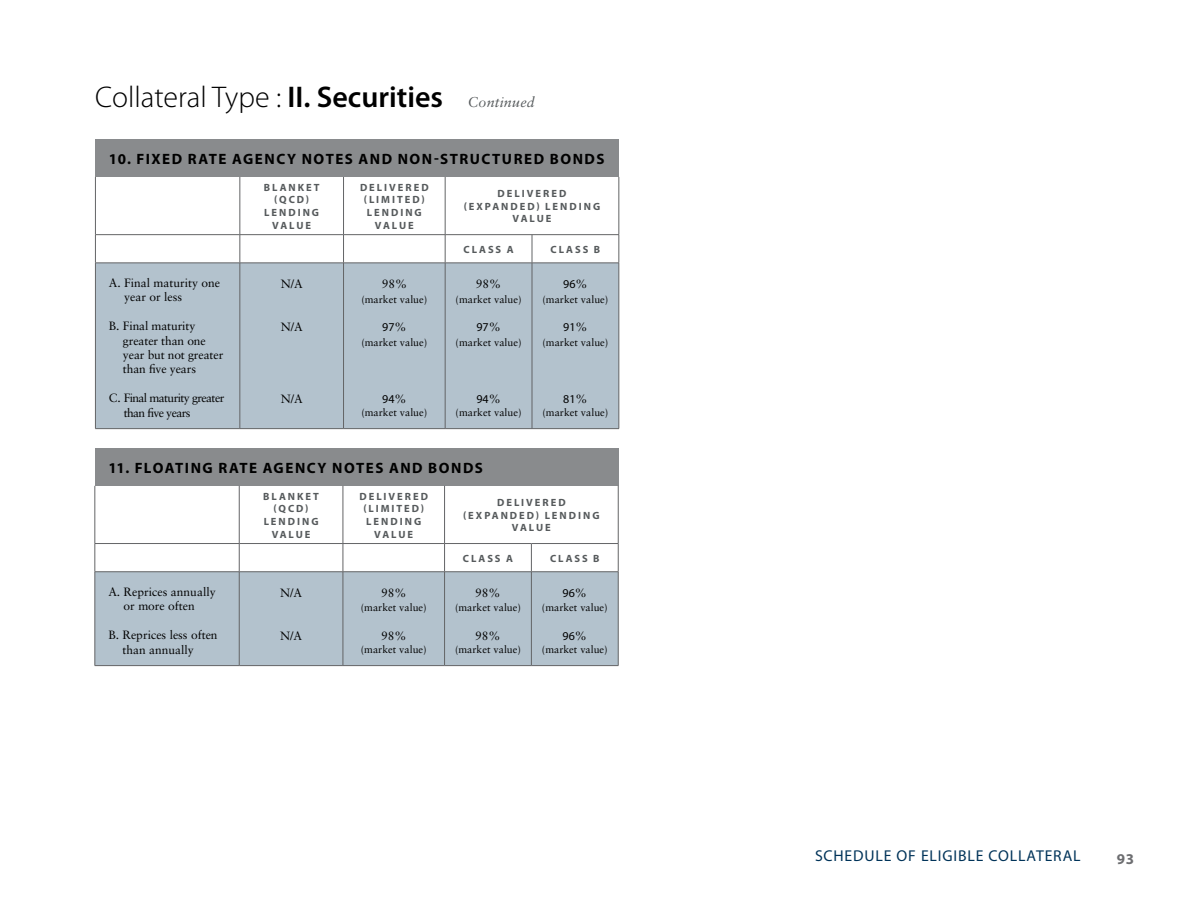
<style>
.page{position:relative;width:1188px;height:918px;background:#fff}
.page>*{position:absolute;margin:0;border:0;box-sizing:border-box;transform-origin:0 0}
.t1{font:300 30px "Myriad Pro";color:#000}
.t2{font:15.75px "Myriad Pro";letter-spacing:.05em;color:#003359}
.t3{font:700 15px "Myriad Pro";letter-spacing:.1em;color:#000}
.t4{font:700 15px "Myriad Pro";color:#6d6e71}
.t5{font:12px/14.4px "Sabon LT Pro";color:#000}
.t6{font:12px/14.4px "Sabon LT Pro";letter-spacing:-.05em;color:#000}
.t7{font:12px "Myriad Pro";color:#000}
.t8{font:10.5px "Sabon LT Pro";color:#000}
.t9{font:700 10.5px/12.6px "Myriad Pro";letter-spacing:.19em;color:#565a5c;text-align:center}
.s1{font-weight:600}
.s2{font-family:"Sabon LT Pro";font-weight:400;font-style:italic;font-size:14.25px;color:#565a5c}
.s3{font-family:"Sabon LT Pro"}
</style>
<div class="page">
<div style="left:95px;top:448px;width:523px;height:38px;background:#898b8d"></div>
<div style="left:96px;top:572px;width:522px;height:93px;background:#b3c2cd"></div>
<hr style="left:95px;top:486px;width:1px;height:57px;background:#636466">
<hr style="left:239px;top:486px;width:1px;height:57px;background:#636466">
<hr style="left:343px;top:486px;width:1px;height:57px;background:#636466">
<hr style="left:444px;top:486px;width:1px;height:57px;background:#636466">
<hr style="left:618px;top:486px;width:1px;height:57px;background:#636466">
<hr style="left:95px;top:543px;width:144px;height:1px;background:#636466">
<svg style="left:95px;top:544px;width:1px;height:27px"></svg>
<hr style="left:239px;top:543px;width:104px;height:1px;background:#636466">
<svg style="left:239px;top:544px;width:1px;height:27px"></svg>
<hr style="left:343px;top:543px;width:102px;height:1px;background:#636466">
<svg style="left:343px;top:544px;width:1px;height:27px"></svg>
<hr style="left:445px;top:543px;width:86px;height:1px;background:#636466">
<svg style="left:444px;top:544px;width:1px;height:27px"></svg>
<hr style="left:531px;top:543px;width:87px;height:1px;background:#636466">
<svg style="left:531px;top:544px;width:1px;height:27px"></svg>
<svg style="left:618px;top:544px;width:1px;height:28px"></svg>
<hr style="left:95px;top:571px;width:144px;height:1px;background:#636466">
<hr style="left:95px;top:572px;width:1px;height:93px;background:#636466">
<hr style="left:239px;top:571px;width:104px;height:1px;background:#636466">
<hr style="left:239px;top:572px;width:1px;height:93px;background:#636466">
<hr style="left:343px;top:571px;width:102px;height:1px;background:#636466">
<hr style="left:343px;top:572px;width:1px;height:93px;background:#636466">
<hr style="left:445px;top:571px;width:86px;height:1px;background:#636466">
<hr style="left:444px;top:572px;width:1px;height:93px;background:#636466">
<hr style="left:531px;top:571px;width:87px;height:1px;background:#636466">
<hr style="left:531px;top:572px;width:1px;height:93px;background:#636466">
<hr style="left:618px;top:572px;width:1px;height:93px;background:#636466">
<hr style="left:95px;top:665px;width:144px;height:1px;background:#636466">
<hr style="left:239px;top:665px;width:104px;height:1px;background:#636466">
<hr style="left:343px;top:665px;width:102px;height:1px;background:#636466">
<hr style="left:445px;top:665px;width:86px;height:1px;background:#636466">
<hr style="left:531px;top:665px;width:87px;height:1px;background:#636466">
<div style="left:95px;top:139px;width:524px;height:38px;background:#898b8d"></div>
<div style="left:96px;top:264px;width:523px;height:164px;background:#b3c2cd"></div>
<hr style="left:95px;top:177px;width:1px;height:57px;background:#636466">
<hr style="left:240px;top:177px;width:1px;height:57px;background:#636466">
<hr style="left:343px;top:177px;width:1px;height:57px;background:#636466">
<hr style="left:445px;top:177px;width:1px;height:57px;background:#636466">
<hr style="left:619px;top:177px;width:1px;height:57px;background:#636466">
<hr style="left:95px;top:234px;width:145px;height:1px;background:#636466">
<svg style="left:95px;top:235px;width:1px;height:28px"></svg>
<hr style="left:240px;top:234px;width:104px;height:1px;background:#636466">
<svg style="left:240px;top:235px;width:1px;height:28px"></svg>
<hr style="left:344px;top:234px;width:101px;height:1px;background:#636466">
<svg style="left:343px;top:235px;width:1px;height:28px"></svg>
<hr style="left:445px;top:234px;width:87px;height:1px;background:#636466">
<svg style="left:445px;top:235px;width:1px;height:28px"></svg>
<hr style="left:532px;top:234px;width:87px;height:1px;background:#636466">
<svg style="left:532px;top:235px;width:1px;height:28px"></svg>
<svg style="left:619px;top:235px;width:1px;height:28px"></svg>
<hr style="left:95px;top:263px;width:145px;height:1px;background:#636466">
<hr style="left:95px;top:263px;width:1px;height:165px;background:#636466">
<hr style="left:240px;top:263px;width:104px;height:1px;background:#636466">
<hr style="left:240px;top:263px;width:1px;height:165px;background:#636466">
<hr style="left:344px;top:263px;width:101px;height:1px;background:#636466">
<hr style="left:343px;top:263px;width:1px;height:165px;background:#636466">
<hr style="left:445px;top:263px;width:87px;height:1px;background:#636466">
<hr style="left:445px;top:263px;width:1px;height:165px;background:#636466">
<hr style="left:532px;top:263px;width:87px;height:1px;background:#636466">
<hr style="left:532px;top:263px;width:1px;height:165px;background:#636466">
<hr style="left:619px;top:263px;width:1px;height:165px;background:#636466">
<hr style="left:95px;top:428px;width:145px;height:1px;background:#636466">
<hr style="left:240px;top:428px;width:104px;height:1px;background:#636466">
<hr style="left:344px;top:428px;width:101px;height:1px;background:#636466">
<hr style="left:445px;top:428px;width:87px;height:1px;background:#636466">
<hr style="left:532px;top:428px;width:87px;height:1px;background:#636466">
<h1 class="t1" style="left:95px;top:80px;width:441px">Collateral Type : <span class="s1">II. Securities</span> <span class="s2">Continued</span></h1>
<h3 class="t3" style="left:109px;top:150px;width:497px">10. FIXED RATE AGENCY NOTES AND NON-STRUCTURED BONDS</h3>
<p class="t9" style="left:264px;top:181px;width:57px">BLANKET (QCD)<br>LENDING<br>VALUE</p>
<p class="t9" style="left:360px;top:181px;width:70px">DELIVERED (LIMITED)<br>LENDING<br>VALUE</p>
<p class="t9" style="left:464px;top:187px;width:138px">DELIVERED (EXPANDED) LENDING<br>VALUE</p>
<p class="t9" style="left:464px;top:243px;width:52px">CLASS A</p>
<p class="t9" style="left:551px;top:243px;width:51px">CLASS B</p>
<p class="t5" style="left:124px;top:275px;width:98px;text-indent:-15px">A. Final maturity one year or less</p>
<p class="t5" style="left:123px;top:319px;width:102px;text-indent:-14px">B. Final maturity greater than one year but not greater than five years</p>
<p class="t6" style="left:124px;top:391px;width:102px;text-indent:-15px">C. Final maturity greater than five years</p>
<p class="t5" style="left:281px;top:277px;width:23px">N/A</p>
<p class="t5" style="left:281px;top:320px;width:23px">N/A</p>
<p class="t5" style="left:382px;top:277px;width:27px">98%</p>
<p class="t8" style="left:361px;top:292px;width:67px">(market value)</p>
<p class="t7" style="left:382px;top:320px;width:26px">97<span class="s3">%</span></p>
<p class="t8" style="left:361px;top:336px;width:67px">(market value)</p>
<p class="t7" style="left:563px;top:277px;width:26px">96<span class="s3">%</span></p>
<p class="t8" style="left:542px;top:292px;width:67px">(market value)</p>
<p class="t7" style="left:563px;top:320px;width:26px">91<span class="s3">%</span></p>
<p class="t8" style="left:542px;top:336px;width:67px">(market value)</p>
<p class="t5" style="left:476px;top:277px;width:27px">98%</p>
<p class="t8" style="left:456px;top:292px;width:67px">(market value)</p>
<p class="t7" style="left:476px;top:320px;width:26px">97<span class="s3">%</span></p>
<p class="t8" style="left:456px;top:336px;width:67px">(market value)</p>
<p class="t5" style="left:281px;top:392px;width:23px">N/A</p>
<p class="t7" style="left:563px;top:392px;width:26px">81<span class="s3">%</span></p>
<p class="t8" style="left:542px;top:406px;width:67px">(market value)</p>
<p class="t7" style="left:382px;top:392px;width:26px">94<span class="s3">%</span></p>
<p class="t8" style="left:361px;top:406px;width:67px">(market value)</p>
<p class="t7" style="left:476px;top:392px;width:26px">94<span class="s3">%</span></p>
<p class="t8" style="left:456px;top:406px;width:67px">(market value)</p>
<h3 class="t3" style="left:108px;top:459px;width:376px">11. FLOATING RATE AGENCY NOTES AND BONDS</h3>
<p class="t9" style="left:263px;top:490px;width:57px">BLANKET (QCD)<br>LENDING<br>VALUE</p>
<p class="t9" style="left:359px;top:490px;width:70px">DELIVERED (LIMITED)<br>LENDING<br>VALUE</p>
<p class="t9" style="left:463px;top:496px;width:138px">DELIVERED (EXPANDED) LENDING<br>VALUE</p>
<p class="t9" style="left:463px;top:552px;width:52px">CLASS A</p>
<p class="t9" style="left:550px;top:552px;width:51px">CLASS B</p>
<p class="t5" style="left:108px;top:584px;width:109px;text-align:center">A. Reprices annually or more often</p>
<p class="t5" style="left:122px;top:627px;width:97px;text-indent:-14px">B. Reprices less often than annually</p>
<p class="t5" style="left:280px;top:585px;width:23px">N/A</p>
<p class="t5" style="left:280px;top:629px;width:23px">N/A</p>
<p class="t5" style="left:475px;top:585px;width:27px">98%</p>
<p class="t8" style="left:455px;top:601px;width:67px">(market value)</p>
<p class="t5" style="left:475px;top:629px;width:27px">98%</p>
<p class="t8" style="left:455px;top:643px;width:67px">(market value)</p>
<p class="t7" style="left:563px;top:586px;width:26px">96<span class="s3">%</span></p>
<p class="t8" style="left:542px;top:601px;width:67px">(market value)</p>
<p class="t7" style="left:563px;top:629px;width:26px">96<span class="s3">%</span></p>
<p class="t8" style="left:542px;top:643px;width:67px">(market value)</p>
<p class="t5" style="left:381px;top:585px;width:27px">98%</p>
<p class="t8" style="left:361px;top:601px;width:67px">(market value)</p>
<p class="t5" style="left:381px;top:629px;width:27px">98%</p>
<p class="t8" style="left:361px;top:643px;width:67px">(market value)</p>
<h2 class="t2" style="left:815px;top:847px;width:267px">SCHEDULE OF ELIGIBLE COLLATERAL</h2>
<h3 class="t4" style="left:1117px;top:851px;width:19px">93</h3>
</div>
